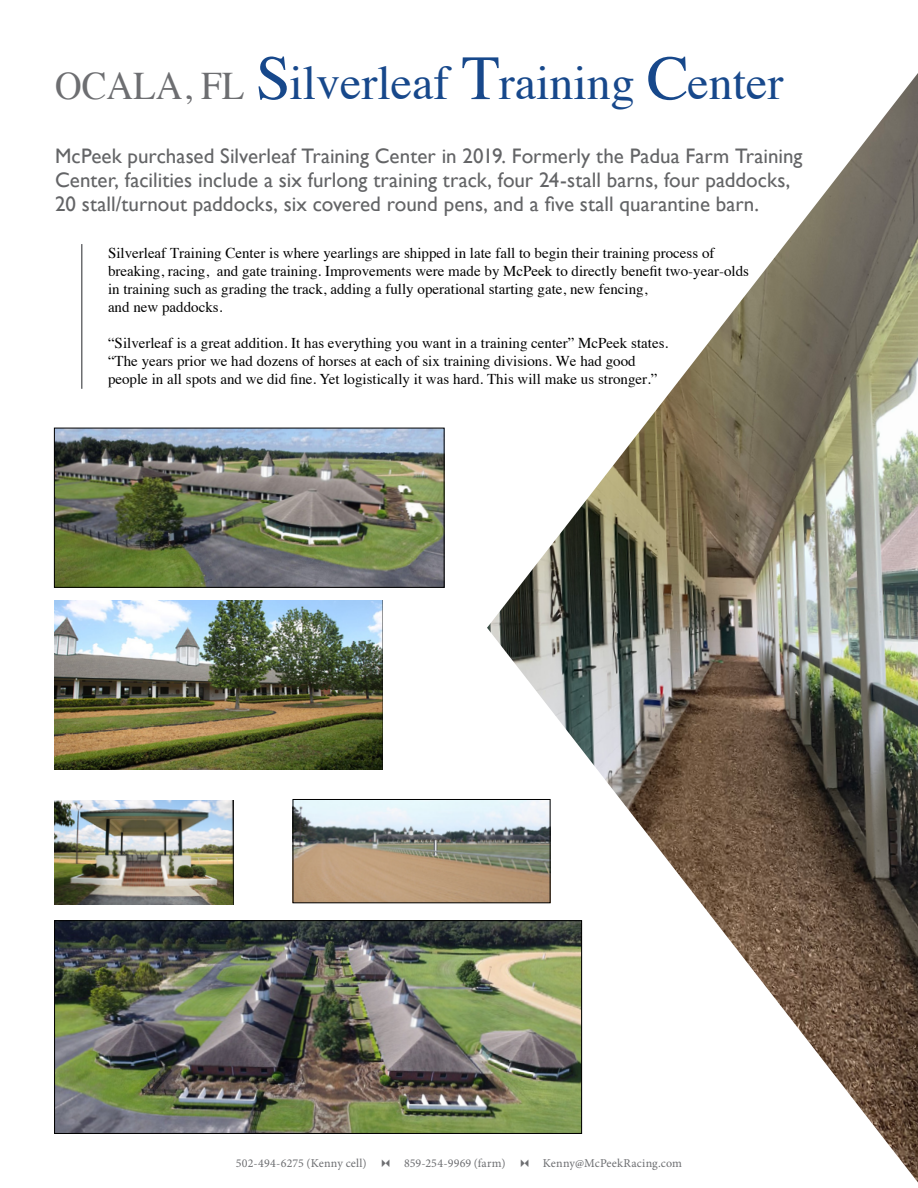
<style>
.page{position:relative;width:918px;height:1188px;background:#fff}
.page>*{position:absolute;margin:0;border:0;box-sizing:border-box;transform-origin:0 0}
.t1{font:48px "Times";color:#17488b}
.t2{font:21px/24px "Gill Sans";color:#636466}
.t3{font:15px/18px "Times";color:#000}
.t4{font:12px "Minion Pro";letter-spacing:.01em;color:#6d6e71}
.s1{font-size:39px;color:#6d6e71}
.s2{font-size:63px}
</style>
<div class="page">
<img style="left:54px;top:600px;width:328px;height:169px">
<img style="left:56px;top:430px;width:387px;height:156px">
<div style="left:54px;top:428px;width:391px;height:160px;border:1px solid #000"></div>
<img style="left:56px;top:922px;width:431px;height:210px">
<img style="left:295px;top:801px;width:192px;height:100px">
<div style="left:293px;top:799px;width:257px;height:104px;border:1px solid #000"></div>
<img style="left:487px;top:73px;width:431px;height:1110px">
<hr style="left:81px;top:244px;width:1px;height:145px;background:#6d6e71">
<img style="left:54px;top:801px;width:179px;height:103px">
<h1 class="t1" style="left:55px;top:38px;width:730px"><span class="s1">OCALA, FL</span> <span class="s2">S</span>ilverleaf <span class="s2">T</span>raining <span class="s2">C</span>enter</h1>
<p class="t2" style="left:55px;top:144px;width:749px">McPeek purchased Silverleaf Training Center in 2019. Formerly the Padua Farm Training<br>Center, facilities include a six furlong training track, four 24-stall barns, four paddocks,<br>20 stall/turnout paddocks, six covered round pens, and a five stall quarantine barn.</p>
<p class="t3" style="left:108px;top:243px;width:643px">Silverleaf Training Center is where yearlings are shipped in late fall to begin their training process of breaking, racing, and gate training. Improvements were made by McPeek to directly benefit two-year-olds in training such as grading the track, adding a fully operational starting gate, new fencing,<br>and new paddocks.</p>
<p class="t3" style="left:108px;top:333px;width:562px">“Silverleaf is a great addition. It has everything you want in a training center” McPeek states. “The years prior we had dozens of horses at each of six training divisions. We had good people in all spots and we did fine. Yet logistically it was hard. This will make us stronger.”</p>
<p class="t4" style="left:236px;top:1155px;width:448px">502-494-6275 (Kenny cell) ✔✓ 859-254-9969 (farm) ✔✓ Kenny@McPeekRacing.com</p>
</div>
